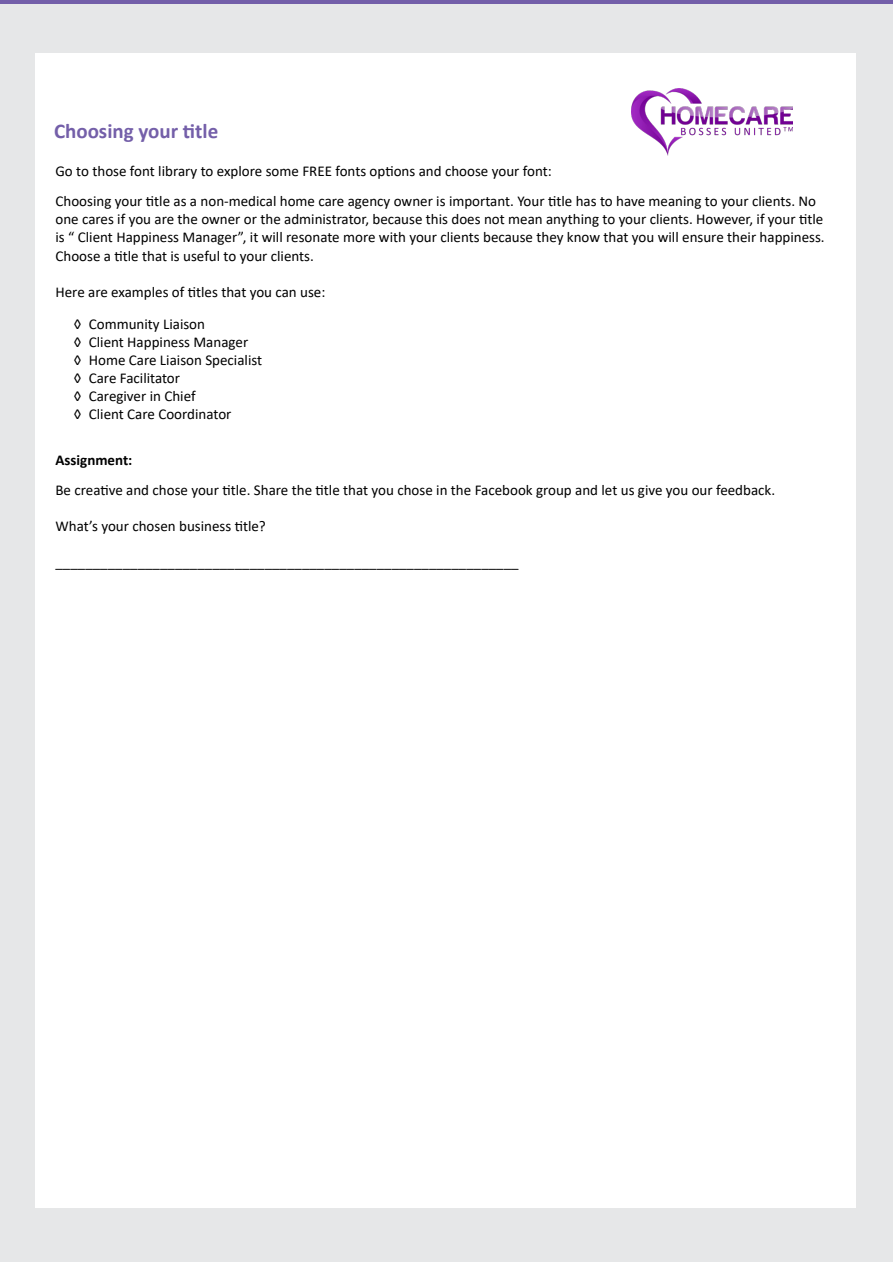
<style>
.page{position:relative;width:893px;height:1263px;background:#fff}
.page>*{position:absolute;margin:0;border:0;box-sizing:border-box;transform-origin:0 0}
.t1{font:700 21px "Calibri";color:#745fa9}
.t2{font:15px/18px "Calibri";color:#000}
.t3{font:700 15px "Calibri";color:#000}
</style>
<div class="page">
<div style="left:0;top:0;width:892px;height:1261px;background:#e6e7e8"></div>
<div style="left:35px;top:53px;width:821px;height:1155px;background:#fff"></div>
<img style="left:632px;top:89px;width:160px;height:66px">
<hr style="left:0;top:0;width:893px;height:4px;background:#735fa9">
<h1 class="t1" style="left:54px;top:116px;width:166px">Choosing your title</h1>
<p class="t2" style="left:56px;top:162px;width:498px">Go to those font library to explore some FREE fonts options and choose your font:</p>
<p class="t2" style="left:56px;top:192px;width:771px">Choosing your title as a non-medical home care agency owner is important. Your title has to have meaning to your clients. No one cares if you are the owner or the administrator, because this does not mean anything to your clients. However, if your title is “ Client Happiness Manager”, it will resonate more with your clients because they know that you will ensure their happiness.<br>Choose a title that is useful to your clients.</p>
<p class="t2" style="left:56px;top:282px;width:271px">Here are examples of titles that you can use:</p>
<p class="t2" style="left:74px;top:314px;width:190px">◊ Community Liaison<br>◊ Client Happiness Manager<br>◊ Home Care Liaison Specialist ◊ Care Facilitator<br>◊ Caregiver in Chief<br>◊ Client Care Coordinator</p>
<p class="t3" style="left:56px;top:449px;width:78px">Assignment:</p>
<p class="t2" style="left:56px;top:480px;width:721px">Be creative and chose your title. Share the title that you chose in the Facebook group and let us give you our feedback.</p>
<p class="t2" style="left:56px;top:516px;width:212px">What’s your chosen business title?</p>
<p class="t2" style="left:56px;top:552px;width:465px">______________________________________________________________</p>
</div>
